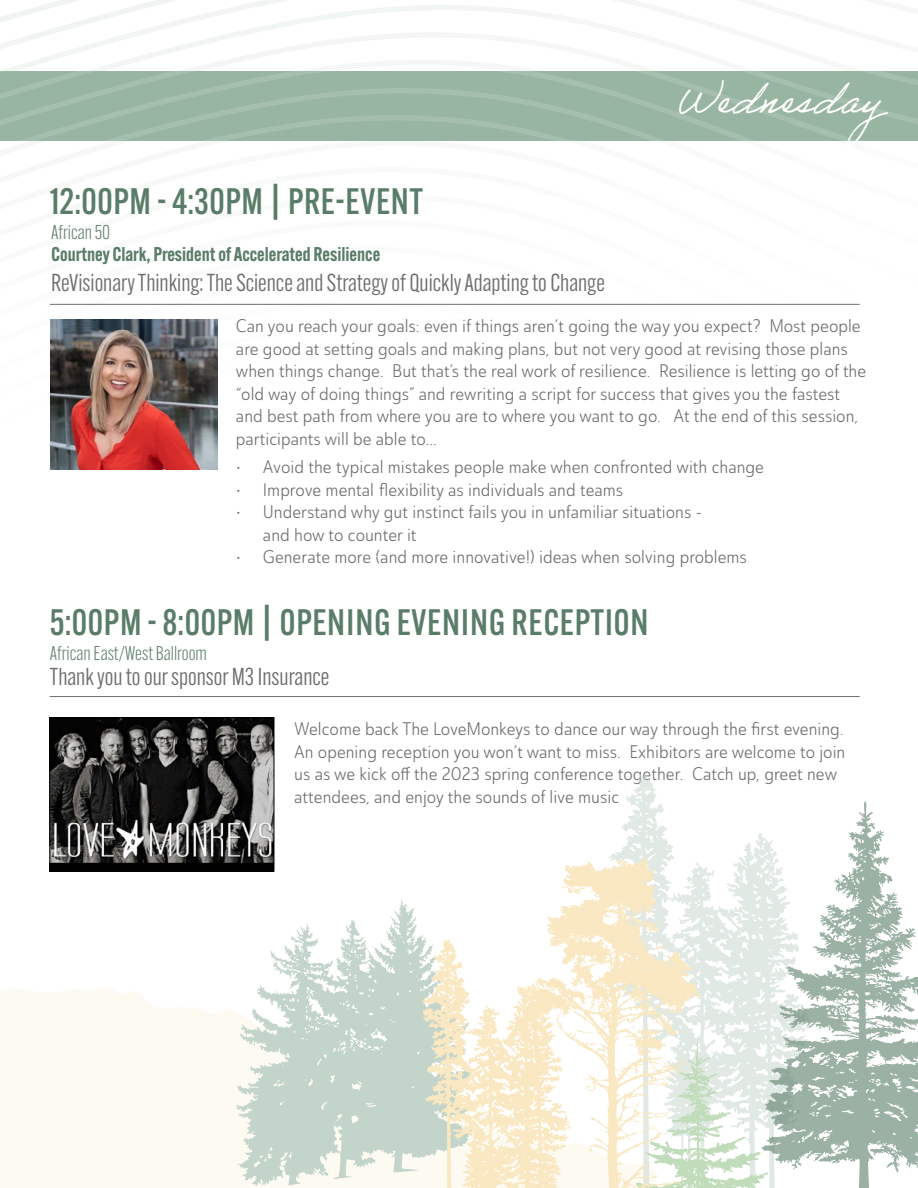
<style>
.page{position:relative;width:918px;height:1188px;background:#fff}
.page>*{position:absolute;margin:0;border:0;box-sizing:border-box;transform-origin:0 0}
.t1{font:39px "Adobe Handwriting Ernie";color:#fff}
.t2{font:500 36px "Alternate Gothic ATF";letter-spacing:.02em;color:#597d68}
.t3{font:24px "Alternate Gothic ATF";color:#6d6e71}
.t4{font:600 19.5px "Alternate Gothic ATF";color:#597d68}
.t5{font:300 19.5px "Alternate Gothic ATF";color:#597d68}
.t6{font:18px/22.5px "Ainslie Sans Con Boo";color:#6d6e71}
</style>
<div class="page">
<svg style="left:0;top:0;width:883px;height:29px"></svg>
<svg style="left:0;top:29px;width:651px;height:21px"></svg>
<svg style="left:1px;top:50px;width:566px;height:21px"></svg>
<svg style="left:0;top:71px;width:918px;height:70px;background:#9ab6a3"></svg>
<img style="left:50px;top:319px;width:167px;height:150px">
<img style="left:51px;top:719px;width:221px;height:151px">
<div style="left:49px;top:717px;width:225px;height:155px;border:1px solid #000"></div>
<div style="left:0;top:987px;width:421px;height:201px;background:#fdfaf2"></div>
<svg style="left:609px;top:774px;width:152px;height:268px"></svg>
<svg style="left:761px;top:801px;width:157px;height:387px"></svg>
<svg style="left:236px;top:899px;width:190px;height:288px;fill:#c3d4ca"></svg>
<svg style="left:421px;top:939px;width:84px;height:249px"></svg>
<svg style="left:701px;top:1042px;width:80px;height:146px"></svg>
<svg style="left:505px;top:858px;width:196px;height:330px"></svg>
<hr style="left:50px;top:696px;width:810px;height:1px;background:#6d6e71">
<hr style="left:50px;top:304px;width:810px;height:1px;background:#6d6e71">
<h2 class="t2" style="left:50px;top:179px;width:375px">12:00PM - 4:30PM | PRE-EVENT</h2>
<p class="t5" style="left:51px;top:220px;width:61px">African 50</p>
<p class="t4" style="left:51px;top:242px;width:331px">Courtney Clark, President of Accelerated Resilience</p>
<h3 class="t3" style="left:51px;top:268px;width:555px">ReVisionary Thinking: The Science and Strategy of Quickly Adapting to Change</h3>
<h1 class="t1" style="left:677px;top:76px;width:227px">Wednesday</h1>
<p class="t6" style="left:236px;top:315px;width:632px">Can you reach your goals: even if things aren’t going the way you expect? Most people are good at setting goals and making plans, but not very good at revising those plans when things change. But that’s the real work of resilience. Resilience is letting go of the “old way of doing things” and rewriting a script for success that gives you the fastest and best path from where you are to where you want to go. At the end of this session, participants will be able to…</p>
<p class="t6" style="left:236px;top:456px;width:530px">• Avoid the typical mistakes people make when confronted with change</p>
<p class="t6" style="left:236px;top:478px;width:389px">• Improve mental flexibility as individuals and teams</p>
<p class="t6" style="left:263px;top:501px;width:440px;text-indent:-27px">• Understand why gut instinct fails you in unfamiliar situations - and how to counter it</p>
<p class="t6" style="left:236px;top:546px;width:512px">• Generate more (and more innovative!) ideas when solving problems</p>
<h2 class="t2" style="left:50px;top:600px;width:600px">5:00PM - 8:00PM | OPENING EVENING RECEPTION</h2>
<p class="t5" style="left:50px;top:641px;width:158px">African East/West Ballroom</p>
<h3 class="t3" style="left:50px;top:662px;width:281px">Thank you to our sponsor M3 Insurance</h3>
<p class="t6" style="left:294px;top:718px;width:553px">Welcome back The LoveMonkeys to dance our way through the first evening.<br>An opening reception you won’t want to miss. Exhibitors are welcome to join us as we kick off the 2023 spring conference together. Catch up, greet new attendees, and enjoy the sounds of live music</p>
</div>
